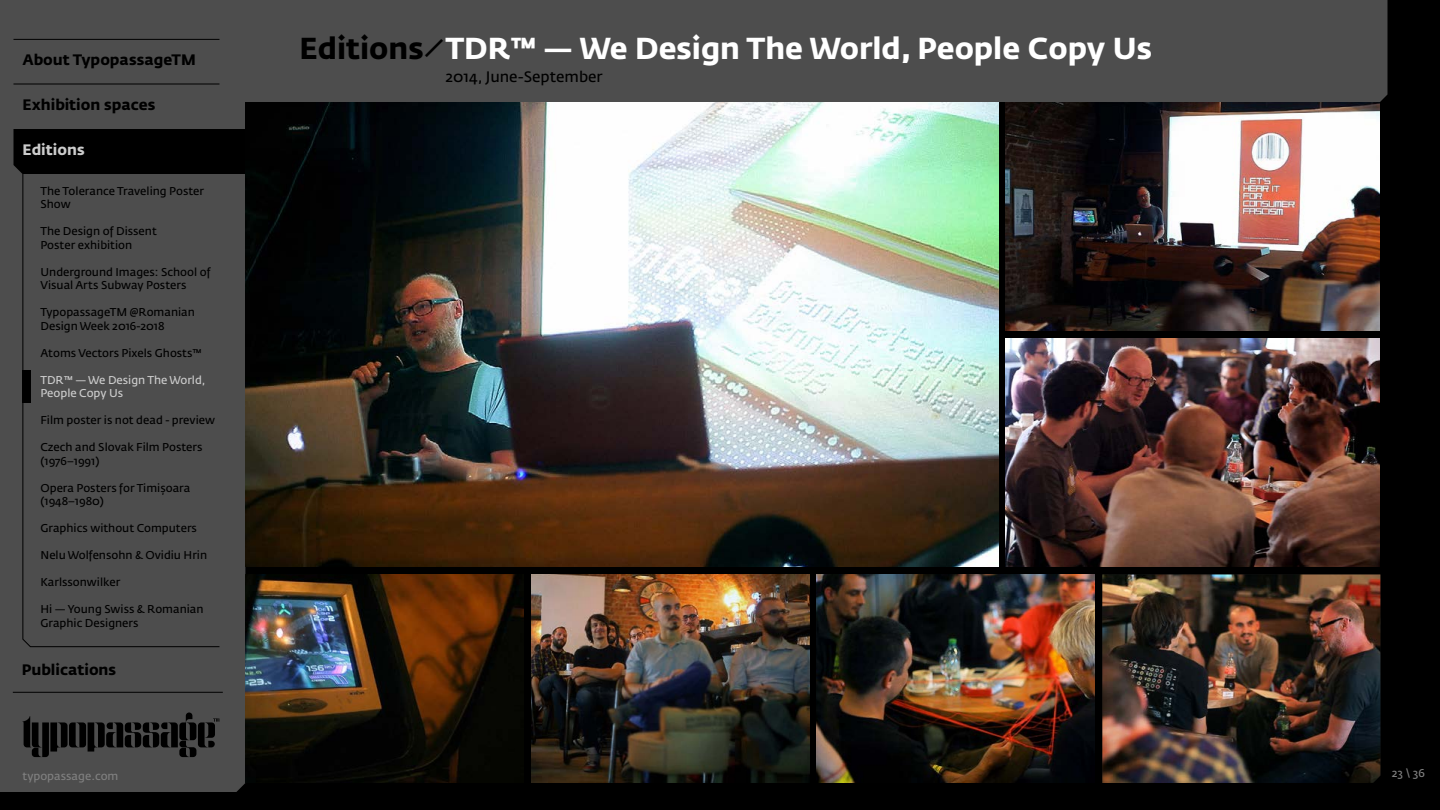
<style>
.page{position:relative;width:1440px;height:810px;background:#000}
.page>*{position:absolute;margin:0;border:0;box-sizing:border-box;transform-origin:0 0}
.t1{font:700 30px "Fedra Sans Std";color:#fff}
.t2{font:700 15px "Fedra Sans Std";color:#000}
.t3{font:15px "Fedra Sans Std";color:#000}
.t4{font:700 15px "Fedra Sans Std";color:#ccc}
.t5{font:11.25px/13.5px "Fedra Sans Std";color:#000}
.t6{font:11.25px/13.5px "Fedra Sans Std";color:#ccc}
.t7{font:11.25px "Fedra Sans Std";color:#808080}
.s1{color:#000}
</style>
<div class="page">
<div style="left:245px;top:0;width:1143px;height:102px;background:#4d4d4d"></div>
<div style="left:0;top:0;width:245px;height:792px;background:#4d4d4d"></div>
<svg style="left:23px;top:713px;width:196px;height:44px"></svg>
<hr style="left:14px;top:84px;width:205px;height:1px;background:#000">
<hr style="left:14px;top:39px;width:205px;height:1px;background:#000">
<svg style="left:14px;top:129px;width:231px;height:45px"></svg>
<div style="left:22px;top:173px;width:198px;height:474px;background:#4d4d4d"></div>
<img style="left:245px;top:102px;width:753px;height:465px">
<img style="left:1006px;top:102px;width:374px;height:229px">
<img style="left:1006px;top:338px;width:374px;height:229px">
<img style="left:246px;top:574px;width:278px;height:209px">
<img style="left:817px;top:574px;width:278px;height:209px">
<img style="left:531px;top:574px;width:278px;height:209px">
<img style="left:1102px;top:574px;width:278px;height:209px">
<div style="left:22px;top:370px;width:10px;height:34px;background:#000"></div>
<hr style="left:13px;top:692px;width:210px;height:1px;background:#000">
<h2 class="t2" style="left:22px;top:51px;width:175px">About TypopassageTM</h2>
<h2 class="t2" style="left:22px;top:96px;width:135px">Exhibition spaces</h2>
<h2 class="t4" style="left:22px;top:141px;width:64px">Editions</h2>
<p class="t5" style="left:40px;top:184px;width:165px">The Tolerance Traveling Poster<br>Show</p>
<p class="t5" style="left:40px;top:225px;width:118px">The Design of Dissent<br>Poster exhibition</p>
<p class="t5" style="left:40px;top:265px;width:172px">Underground Images: School of<br>Visual Arts Subway Posters</p>
<p class="t5" style="left:40px;top:306px;width:156px">TypopassageTM @Romanian<br>Design Week 2016-2018</p>
<p class="t5" style="left:40px;top:346px;width:163px">Atoms Vectors Pixels Ghosts™</p>
<p class="t6" style="left:40px;top:373px;width:167px">TDR™ — We Design The World,<br>People Copy Us</p>
<p class="t5" style="left:40px;top:414px;width:176px">Film poster is not dead - preview</p>
<p class="t5" style="left:40px;top:441px;width:164px">Czech and Slovak Film Posters (1976–1991)</p>
<p class="t5" style="left:40px;top:481px;width:151px">Opera Posters for Timișoara (1948–1980)</p>
<p class="t5" style="left:40px;top:522px;width:158px">Graphics without Computers</p>
<p class="t5" style="left:40px;top:549px;width:168px">Nelu Wolfensohn &amp; Ovidiu Hrin</p>
<p class="t5" style="left:40px;top:576px;width:81px">Karlssonwilker</p>
<p class="t5" style="left:40px;top:603px;width:165px">Hi — Young Swiss &amp; Romanian<br>Graphic Designers</p>
<h2 class="t2" style="left:22px;top:660px;width:96px">Publications</h2>
<p class="t7" style="left:22px;top:769px;width:98px">typopassage.com</p>
<h1 class="t1" style="left:299px;top:30px;width:854px"><span class="s1">Editions ⁄</span> TDR™ — We Design The World, People Copy Us</h1>
<h2 class="t3" style="left:446px;top:68px;width:159px">2014, June-September</h2>
<p class="t7" style="left:1392px;top:766px;width:35px">23 \ 36</p>
</div>
